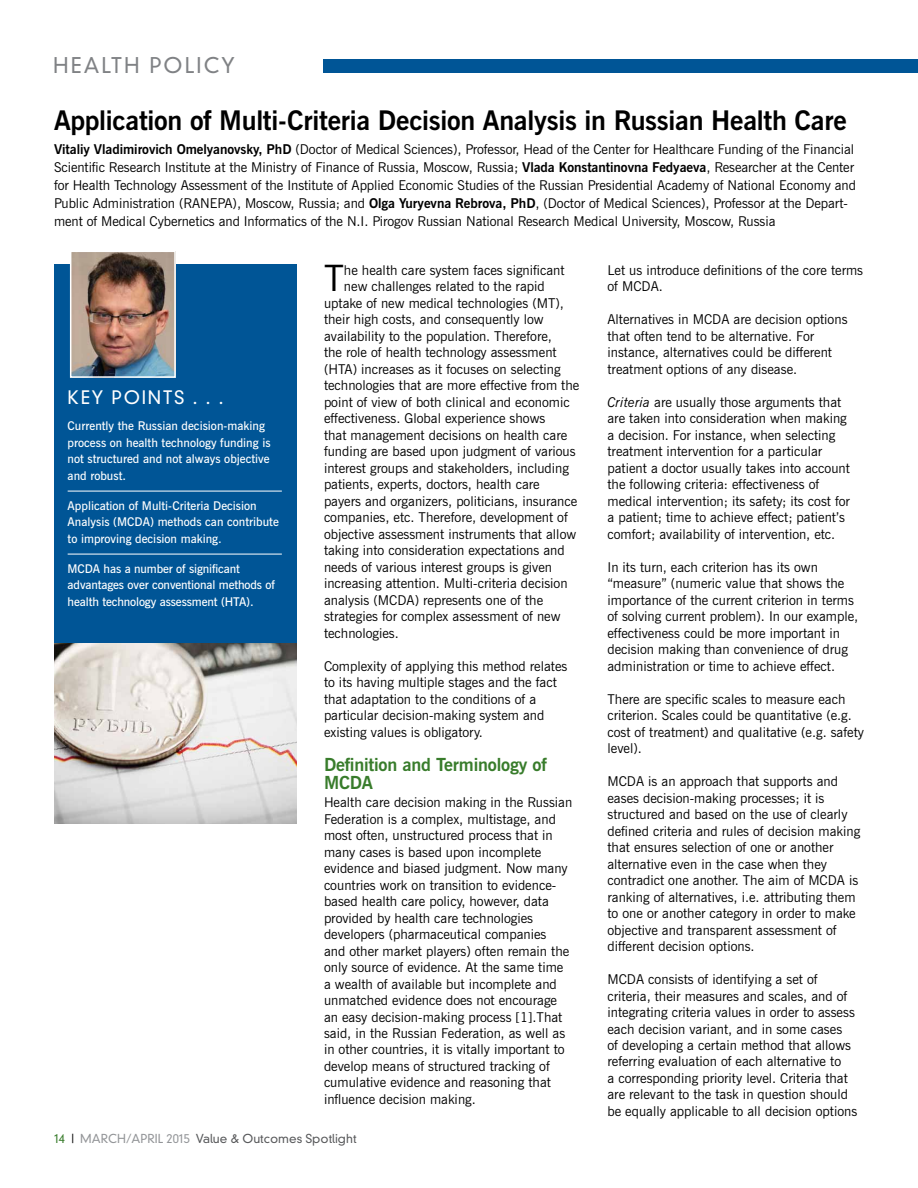
<style>
.page{position:relative;width:918px;height:1188px;background:#fff}
.page>*{position:absolute;margin:0;border:0;box-sizing:border-box;transform-origin:0 0}
.t1{font:36.3px "News Gothic BT";color:#000}
.t2{font:700 27px "News Gothic BT";letter-spacing:-.01em;color:#000}
.t3{font:300 21px "DIN Neuzeit Grotesk";letter-spacing:.1em;color:#808285}
.t4{font:700 18px/18px "News Gothic BT";letter-spacing:-.01em;color:#387c2b}
.t5{font:300 18px "DIN Neuzeit Grotesk";letter-spacing:.1em;color:#fff}
.t6{font:13.5px/16.5px "News Gothic BT";color:#000}
.t7{font:600 12px/16.5px "News Gothic BT";color:#fff}
.t8{font:300 12px "DIN Neuzeit Grotesk";color:#58595b}
.s1{font-weight:700}
.s2{color:#387c2b}
.s3{color:#000}
.s4{color:#939598}
.s5{font-style:italic}
</style>
<div class="page">
<div style="left:323px;top:59px;width:594px;height:14px;background:#005596"></div>
<svg style="left:917px;top:59px;width:1px;height:14px"></svg>
<div style="left:54px;top:264px;width:243px;height:380px;background:#005596"></div>
<hr style="left:68px;top:491px;width:214px;height:1px;background:#fff">
<hr style="left:68px;top:554px;width:214px;height:1px;background:#fff">
<img style="left:73px;top:254px;width:100px;height:121px">
<div style="left:70px;top:251px;width:106px;height:127px;border:2px solid #fff"></div>
<img style="left:54px;top:643px;width:243px;height:181px">
<h3 class="t3" style="left:53px;top:52px;width:111px">health polic</h3>
<h3 class="t3" style="left:221px;top:52px;width:15px">y</h3>
<h2 class="t2" style="left:54px;top:104px;width:794px">Application of Multi-Criteria Decision Analysis in Russian Health Care</h2>
<p class="t6" style="left:54px;top:141px;width:804px;line-height:18px"><span class="s1">Vitaliy Vladimirovich Omelyanovsky, PhD</span> (Doctor of Medical Sciences), Professor, Head of the Center for Healthcare Funding of the Financial Scientific Research Institute at the Ministry of Finance of Russia, Moscow, Russia; <span class="s1">Vlada Konstantinovna Fedyaeva</span>, Researcher at the Center for Health Technology Assessment of the Institute of Applied Economic Studies of the Russian Presidential Academy of National Economy and Public Administration (RANEPA), Moscow, Russia; and <span class="s1">Olga Yuryevna Rebrova, PhD</span>, (Doctor of Medical Sciences), Professor at the Depart&shy;ment of Medical Cybernetics and Informatics of the N.I. Pirogov Russian National Research Medical University, Moscow, Russia</p>
<h3 class="t5" style="left:68px;top:387px;width:157px">KEY POINTS . . .</h3>
<p class="t7" style="left:68px;top:418px;width:204px">Currently the Russian decision-making process on health technology funding is not structured and not always objective and robust.</p>
<p class="t7" style="left:68px;top:497px;width:213px">Application of Multi-Criteria Decision<br>Analysis (MCDA) methods can contribute to improving decision making.</p>
<p class="t7" style="left:68px;top:560px;width:209px">MCDA has a number of significant advantages over conventional methods of health technology assessment (HTA).</p>
<h1 class="t1" style="left:324px;top:256px;width:21px">T</h1>
<p class="t6" style="left:344px;top:262px;width:222px">he health care system faces significant</p>
<p class="t6" style="left:344px;top:278px;width:202px">new challenges related to the rapid</p>
<p class="t6" style="left:324px;top:295px;width:242px">uptake of new medical technologies (MT),</p>
<p class="t6" style="left:324px;top:311px;width:221px">their high costs, and consequently low</p>
<p class="t6" style="left:324px;top:328px;width:229px">availability to the population. Therefore,</p>
<p class="t6" style="left:324px;top:344px;width:234px">the role of health technology assessment</p>
<p class="t6" style="left:324px;top:361px;width:238px">(HTA) increases as it focuses on selecting</p>
<p class="t6" style="left:324px;top:377px;width:257px">technologies that are more effective from the</p>
<p class="t6" style="left:324px;top:394px;width:247px">point of view of both clinical and economic</p>
<p class="t6" style="left:324px;top:410px;width:223px">effectiveness. Global experience shows</p>
<p class="t6" style="left:324px;top:427px;width:245px">that management decisions on health care</p>
<p class="t6" style="left:324px;top:443px;width:253px">funding are based upon judgment of various</p>
<p class="t6" style="left:324px;top:460px;width:247px">interest groups and stakeholders, including</p>
<p class="t6" style="left:324px;top:476px;width:217px">patients, experts, doctors, health care</p>
<p class="t6" style="left:324px;top:493px;width:255px">payers and organizers, politicians, insurance</p>
<p class="t6" style="left:324px;top:509px;width:245px">companies, etc. Therefore, development of</p>
<p class="t6" style="left:324px;top:525px;width:254px">objective assessment instruments that allow</p>
<p class="t6" style="left:324px;top:542px;width:242px">taking into consideration expectations and</p>
<p class="t6" style="left:324px;top:558px;width:230px">needs of various interest groups is given</p>
<p class="t6" style="left:324px;top:575px;width:245px">increasing attention. Multi-criteria decision</p>
<p class="t6" style="left:324px;top:591px;width:221px">analysis (MCDA) represents one of the</p>
<p class="t6" style="left:324px;top:608px;width:238px">strategies for complex assessment of new</p>
<p class="t6" style="left:324px;top:624px;width:76px">technologies.</p>
<p class="t6" style="left:324px;top:657px;width:245px">Complexity of applying this method relates to its having multiple stages and the fact that adaptation to the conditions of a particular decision-making system and existing values is obligatory.</p>
<h3 class="t4" style="left:324px;top:756px;width:224px">Definition and Terminology of<br>MCDA</h3>
<p class="t6" style="left:324px;top:794px;width:250px">Health care decision making in the Russian Federation is a complex, multistage, and most often, unstructured process that in many cases is based upon incomplete evidence and biased judgment. Now many countries work on transition to evidence&shy;based health care policy, however, data provided by health care technologies developers (pharmaceutical companies<br>and other market players) often remain the only source of evidence. At the same time a wealth of available but incomplete and unmatched evidence does not encourage an easy decision-making process [1].That said, in the Russian Federation, as well as in other countries, it is vitally important to develop means of structured tracking of cumulative evidence and reasoning that influence decision making.</p>
<p class="t8" style="left:54px;top:1132px;width:304px"><span class="s2">14</span> <span class="s3">|</span> <span class="s4">MARCH/APRIL 2015</span> Value &amp; Outcomes Spotlight</p>
<p class="t6" style="left:608px;top:261px;width:257px">Let us introduce definitions of the core terms of MCDA.</p>
<p class="t6" style="left:608px;top:311px;width:242px">Alternatives in MCDA are decision options that often tend to be alternative. For instance, alternatives could be different treatment options of any disease.</p>
<p class="t6" style="left:608px;top:393px;width:244px"><span class="s5">Criteria</span> are usually those arguments that are taken into consideration when making a decision. For instance, when selecting treatment intervention for a particular patient a doctor usually takes into account the following criteria: effectiveness of medical intervention; its safety; its cost for a patient; time to achieve effect; patient’s comfort; availability of intervention, etc.</p>
<p class="t6" style="left:608px;top:558px;width:252px">In its turn, each criterion has its own “measure” (numeric value that shows the importance of the current criterion in terms of solving current problem). In our example, effectiveness could be more important in decision making than convenience of drug administration or time to achieve effect.</p>
<p class="t6" style="left:608px;top:690px;width:258px">There are specific scales to measure each criterion. Scales could be quantitative (e.g. cost of treatment) and qualitative (e.g. safety level).</p>
<p class="t6" style="left:608px;top:773px;width:254px">MCDA is an approach that supports and eases decision-making processes; it is structured and based on the use of clearly defined criteria and rules of decision making that ensures selection of one or another alternative even in the case when they contradict one another. The aim of MCDA is ranking of alternatives, i.e. attributing them to one or another category in order to make objective and transparent assessment of different decision options.</p>
<p class="t6" style="left:608px;top:971px;width:251px">MCDA consists of identifying a set of criteria, their measures and scales, and of integrating criteria values in order to assess each decision variant, and in some cases<br>of developing a certain method that allows referring evaluation of each alternative to<br>a corresponding priority level. Criteria that are relevant to the task in question should be equally applicable to all decision options</p>
</div>
